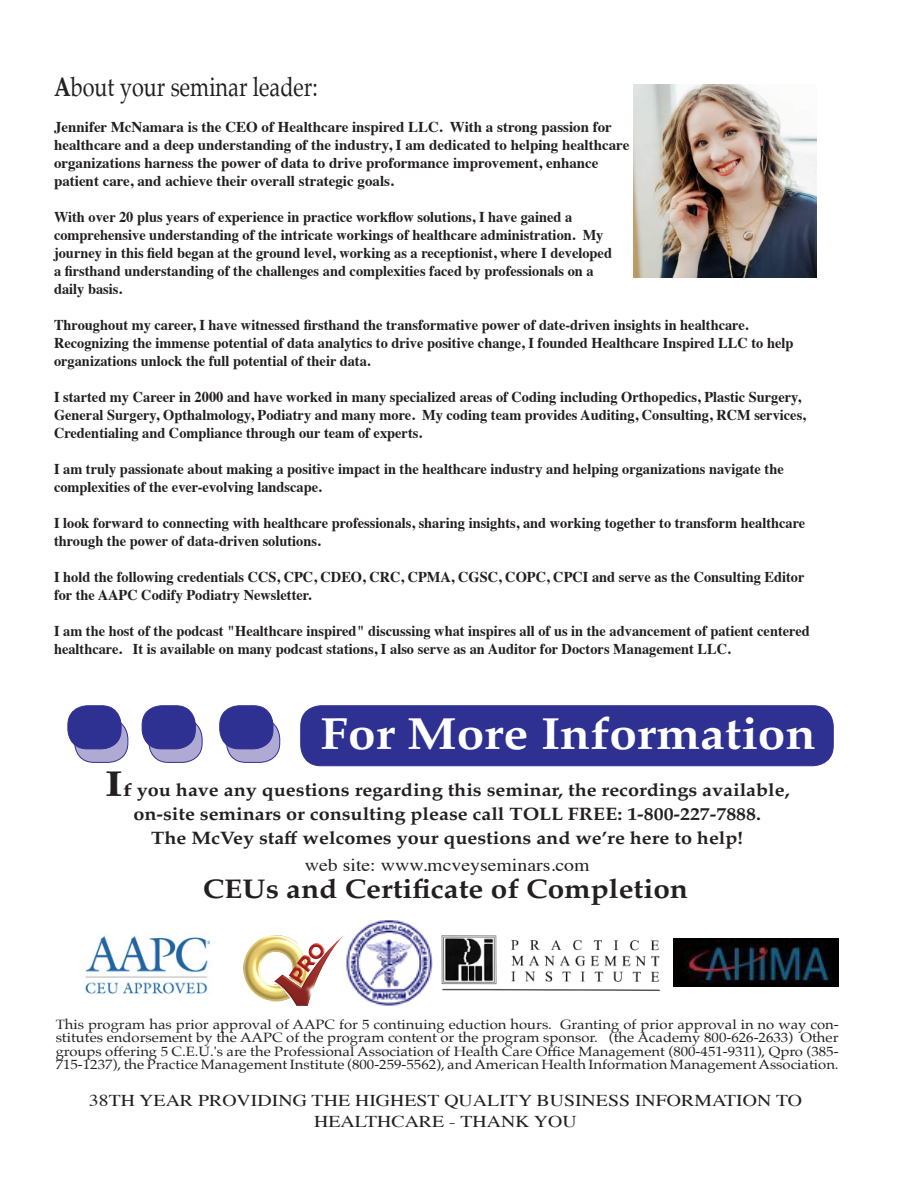
<style>
.page{position:relative;width:918px;height:1188px;background:#fff}
.page>*{position:absolute;margin:0;border:0;box-sizing:border-box;transform-origin:0 0}
.t1{font:700 45px "Palatino";color:#fff;scale:1.1 1}
.t2{font:700 27px "Palatino";color:#231f20;scale:1.1 1}
.t3{font:27px "Palatino";color:#231f20;scale:.8 1}
.t4{font:700 18px "Palatino";color:#231f20;scale:1.1 1}
.t5{font:700 18px "Palatino";color:#231f20;scale:1.3 1}
.t6{font:18px "Times";color:#231f20;scale:1.1 1}
.t7{font:16.5px "Times";color:#231f20;scale:1.2 1}
.t8{font:700 15px/18px "Times";color:#231f20;scale:.96 1}
.t9{font:700 15px "Times";color:#231f20}
.t10{font:13.5px/13.5px "Palatino";color:#231f20;text-align:justify;scale:1.1 1}
.s1{font-weight:700}
.s2{font-size:36px}
</style>
<div class="page">
<div style="left:301px;top:706px;width:532px;height:60px;background:#2e3092;border-radius:20px"></div>
<div style="left:300px;top:705px;width:534px;height:61px;border:1px solid #2e3092;border-radius:20px"></div>
<div style="left:75px;top:719px;width:53px;height:43px;background:#afaad3;border-radius:20px"></div>
<div style="left:74px;top:719px;width:54px;height:44px;border:1px solid #2e3092;border-radius:20px"></div>
<div style="left:68px;top:706px;width:53px;height:43px;background:#2e3092;border-radius:20px"></div>
<div style="left:68px;top:705px;width:54px;height:44px;border:1px solid #2e3092;border-radius:20px"></div>
<div style="left:226px;top:719px;width:54px;height:43px;background:#afaad3;border-radius:20px"></div>
<div style="left:226px;top:719px;width:54px;height:44px;border:1px solid #2e3092;border-radius:20px"></div>
<div style="left:220px;top:706px;width:53px;height:43px;background:#2e3092;border-radius:20px"></div>
<div style="left:219px;top:705px;width:54px;height:44px;border:1px solid #2e3092;border-radius:20px"></div>
<div style="left:149px;top:719px;width:53px;height:43px;background:#afaad3;border-radius:20px"></div>
<div style="left:148px;top:719px;width:54px;height:44px;border:1px solid #2e3092;border-radius:20px"></div>
<div style="left:142px;top:706px;width:53px;height:43px;background:#2e3092;border-radius:20px"></div>
<div style="left:142px;top:705px;width:54px;height:44px;border:1px solid #2e3092;border-radius:20px"></div>
<img style="left:346px;top:920px;width:86px;height:86px">
<img style="left:442px;top:936px;width:217px;height:55px">
<img style="left:673px;top:939px;width:166px;height:47px">
<img style="left:243px;top:935px;width:101px;height:71px">
<img style="left:85px;top:936px;width:125px;height:58px">
<img style="left:634px;top:85px;width:182px;height:193px">
<p class="t3" style="left:54px;top:64px;width:331px"><span class="s1">A</span>bout your seminar leader:</p>
<p class="t9" style="left:54px;top:112px;width:559px">Jennifer McNamara is the CEO of Healthcare inspired LLC. With a strong passion for</p>
<p class="t9" style="left:54px;top:130px;width:577px">healthcare and a deep understanding of the industry, I am dedicated to helping healthcare</p>
<p class="t9" style="left:54px;top:148px;width:546px">organizations harness the power of data to drive proformance improvement, enhance</p>
<p class="t9" style="left:54px;top:166px;width:341px">patient care, and achieve their overall strategic goals.</p>
<p class="t8" style="left:54px;top:206px;width:541px">With over 20 plus years of experience in practice workflow solutions, I have gained a</p>
<p class="t8" style="left:54px;top:224px;width:574px">comprehensive understanding of the intricate workings of healthcare administration. My</p>
<p class="t8" style="left:54px;top:242px;width:583px">journey in this field began at the ground level, working as a receptionist, where I developed</p>
<p class="t8" style="left:54px;top:260px;width:564px">a firsthand understanding of the challenges and complexities faced by professionals on a</p>
<p class="t8" style="left:54px;top:278px;width:72px">daily basis.</p>
<p class="t8" style="left:54px;top:314px;width:725px">Throughout my career, I have witnessed firsthand the transformative power of date-driven insights in healthcare.</p>
<p class="t8" style="left:54px;top:332px;width:772px">Recognizing the immense potential of data analytics to drive positive change, I founded Healthcare Inspired LLC to help organizations unlock the full potential of their data.</p>
<p class="t8" style="left:54px;top:386px;width:785px">I started my Career in 2000 and have worked in many specialized areas of Coding including Orthopedics, Plastic Surgery,<br>General Surgery, Opthalmology, Podiatry and many more. My coding team provides Auditing, Consulting, RCM services,<br>Credentialing and Compliance through our team of experts.</p>
<p class="t8" style="left:54px;top:458px;width:762px">I am truly passionate about making a positive impact in the healthcare industry and helping organizations navigate the</p>
<p class="t8" style="left:54px;top:476px;width:281px">complexities of the ever-evolving landscape.</p>
<p class="t8" style="left:54px;top:512px;width:784px">I look forward to connecting with healthcare professionals, sharing insights, and working together to transform healthcare through the power of data-driven solutions.</p>
<p class="t8" style="left:54px;top:566px;width:783px">I hold the following credentials CCS, CPC, CDEO, CRC, CPMA, CGSC, COPC, CPCI and serve as the Consulting Editor for the AAPC Codify Podiatry Newsletter.</p>
<p class="t8" style="left:54px;top:620px;width:789px">I am the host of the podcast "Healthcare inspired" discussing what inspires all of us in the advancement of patient centered healthcare. It is available on many podcast stations, I also serve as an Auditor for Doctors Management LLC.</p>
<p class="t1" style="left:321px;top:695px;width:452px">For More Information</p>
<p class="t5" style="left:105px;top:774px;width:528px"><span class="s2">I</span>f you have any questions regarding this seminar, the recordings available,</p>
<p class="t4" style="left:133px;top:798px;width:572px">on-site seminars or consulting please call TOLL FREE: 1-800-227-7888.</p>
<p class="t4" style="left:151px;top:822px;width:540px">The McVey staff welcomes your questions and we’re here to help!</p>
<p class="t6" style="left:305px;top:848px;width:260px">web site: www.mcveyseminars.com</p>
<p class="t2" style="left:203px;top:865px;width:442px">CEUs and Certificate of Completion</p>
<p class="t10" style="left:56px;top:1017px;width:713px">This program has prior approval of AAPC for 5 continuing eduction hours. Granting of prior approval in no way con&shy;stitutes endorsement by the AAPC of the program content or the program sponsor. (the Academy 800-626-2633) Other groups offering 5 C.E.U.'s are the Professional Association of Health Care Office Management (800-451-9311), Qpro (385- 715-1237), the Practice Management Institute (800-259-5562), and American Health Information Management Association.</p>
<p class="t7" style="left:89px;top:1085px;width:596px">38TH YEAR PROVIDING THE HIGHEST QUALITY BUSINESS INFORMATION TO</p>
<p class="t7" style="left:314px;top:1106px;width:220px">HEALTHCARE - THANK YOU</p>
</div>
